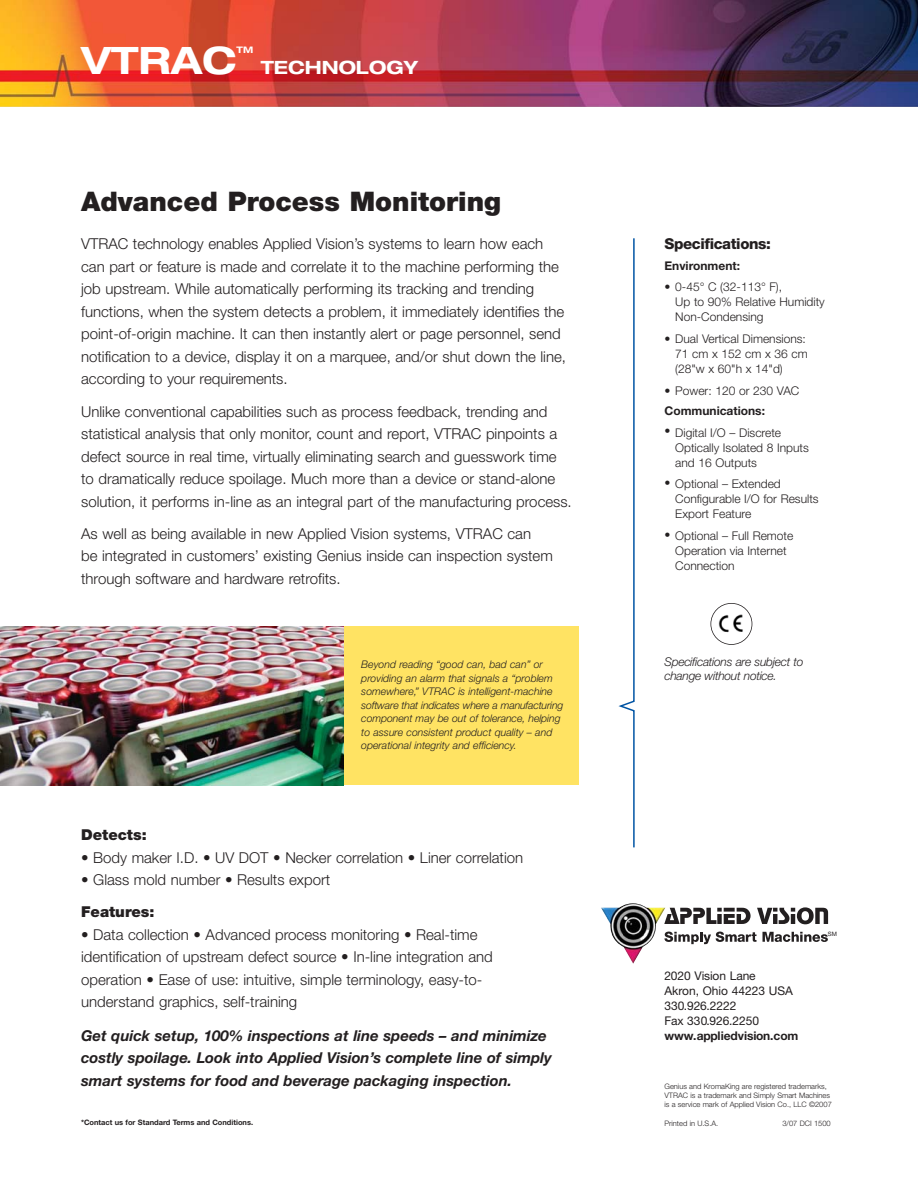
<style>
.page{position:relative;width:918px;height:1188px;background:#fff}
.page>*{position:absolute;margin:0;border:0;box-sizing:border-box;transform-origin:0 0}
.t1{font:700 expanded 37.8px "Helvetica Neue";color:#fff}
.t2{font:900 27px "Helvetica Neue";color:#231f20}
.t3{font:700 expanded 18.3px "Helvetica Neue";color:#fff}
.t4{font:300 15px/22.5px "Helvetica Neue";color:#231f20}
.t5{font:italic 700 15px/22.5px "Helvetica Neue";color:#231f20}
.t6{font:900 15px "Helvetica Neue";color:#231f20}
.t7{font:800 15px "Helvetica Neue";letter-spacing:-.025em;color:#231f20}
.t8{font:300 12px/15px "Helvetica Neue";color:#231f20}
.t9{font:12px/15px "Helvetica Neue";color:#231f20}
.t10{font:700 12px "Helvetica Neue";color:#231f20}
.t11{font:italic 300 12px/13.5px "Helvetica Neue";letter-spacing:-.02em;color:#231f20}
.t12{font:italic 300 10.5px/13.5px "Helvetica Neue";color:#231f20}
.t13{font:700 expanded 9px "Helvetica Neue";color:#fff}
.t14{font:300 7.5px/9px "Helvetica Neue";color:#231f20}
.t15{font:700 7.5px "Helvetica Neue";color:#231f20}
.t16{font:6px "Helvetica Neue";color:#231f20}
</style>
<div class="page">
<div style="left:0;top:626px;width:579px;height:159px;background:#ffe363"></div>
<img style="left:0;top:0;width:918px;height:106px">
<img style="left:0;top:626px;width:343px;height:159px">
<img style="left:711px;top:603px;width:41px;height:41px;border-radius:50%">
<div style="left:710px;top:603px;width:42px;height:42px;border:2px solid #231f20;border-radius:50%"></div>
<svg style="left:618px;top:238px;width:17px;height:610px"></svg>
<img style="left:601px;top:903px;width:64px;height:61px">
<svg style="left:664px;top:908px;width:87px;height:16px"></svg>
<svg style="left:757px;top:907px;width:71px;height:17px"></svg>
<svg style="left:664px;top:932px;width:93px;height:12px"></svg>
<svg style="left:763px;top:932px;width:65px;height:10px"></svg>
<h1 class="t1" style="left:81px;top:46px;width:157px">VTRAC</h1>
<p class="t13" style="left:237px;top:46px;width:18px">TM</p>
<p class="t3" style="left:261px;top:61px;width:159px">TECHNOLOGY</p>
<h2 class="t2" style="left:81px;top:192px;width:422px">Advanced Process Monitoring</h2>
<p class="t4" style="left:81px;top:234px;width:486px">VTRAC technology enables Applied Vision’s systems to learn how each can part or feature is made and correlate it to the machine performing the job upstream. While automatically performing its tracking and trending functions, when the system detects a problem, it immediately identifies the point-of-origin machine. It can then instantly alert or page personnel, send notification to a device, display it on a marquee, and/or shut down the line, according to your requirements.</p>
<p class="t4" style="left:81px;top:401px;width:492px">Unlike conventional capabilities such as process feedback, trending and statistical analysis that only monitor, count and report, VTRAC pinpoints a defect source in real time, virtually eliminating search and guesswork time to dramatically reduce spoilage. Much more than a device or stand-alone solution, it performs in-line as an integral part of the manufacturing process.</p>
<p class="t4" style="left:81px;top:524px;width:473px">As well as being available in new Applied Vision systems, VTRAC can<br>be integrated in customers’ existing Genius inside can inspection system through software and hardware retrofits.</p>
<p class="t12" style="left:361px;top:659px;width:203px">Beyond reading “good can, bad can” or providing an alarm that signals a “problem somewhere,” VTRAC is intelligent-machine software that indicates where a manufacturing component may be out of tolerance, helping to assure consistent product quality – and operational integrity and efficiency.</p>
<p class="t6" style="left:81px;top:829px;width:67px">Detects:</p>
<p class="t4" style="left:81px;top:847px;width:444px">• Body maker I.D. • UV DOT • Necker correlation • Liner correlation</p>
<p class="t4" style="left:81px;top:870px;width:251px">• Glass mold number • Results export</p>
<p class="t6" style="left:81px;top:907px;width:75px">Features:</p>
<p class="t4" style="left:81px;top:925px;width:413px">• Data collection • Advanced process monitoring • Real-time identification of upstream defect source • In-line integration and operation • Ease of use: intuitive, simple terminology, easy-to&shy;understand graphics, self-training</p>
<p class="t5" style="left:81px;top:1025px;width:472px">Get quick setup, 100% inspections at line speeds – and minimize costly spoilage. Look into Applied Vision’s complete line of simply smart systems for food and beverage packaging inspection.</p>
<p class="t15" style="left:81px;top:1120px;width:174px">*Contact us for Standard Terms and Conditions.</p>
<p class="t7" style="left:665px;top:239px;width:108px">Specifications:</p>
<p class="t10" style="left:665px;top:261px;width:77px">Environment:</p>
<p class="t8" style="left:675px;top:281px;width:151px;text-indent:-11px">• 0-45° C (32-113° F),<br>Up to 90% Relative Humidity<br>Non-Condensing</p>
<p class="t8" style="left:675px;top:332px;width:134px;text-indent:-11px">• Dual Vertical Dimensions:<br>71 cm x 152 cm x 36 cm (28"w x 60"h x 14"d)</p>
<p class="t8" style="left:665px;top:384px;width:136px">• Power: 120 or 230 VAC</p>
<p class="t10" style="left:665px;top:406px;width:102px">Communications:</p>
<p class="t8" style="left:675px;top:426px;width:135px;text-indent:-11px">• Digital I/O – Discrete<br>Optically Isolated 8 Inputs and 16 Outputs</p>
<p class="t8" style="left:675px;top:478px;width:145px;text-indent:-11px">• Optional – Extended<br>Configurable I/O for Results<br>Export Feature</p>
<p class="t8" style="left:675px;top:529px;width:120px;text-indent:-11px">• Optional – Full Remote<br>Operation via Internet<br>Connection</p>
<p class="t11" style="left:665px;top:657px;width:140px">Specifications are subject to change without notice.</p>
<p class="t9" style="left:664px;top:969px;width:130px">2020 Vision Lane<br>Akron, Ohio 44223 USA<br>330.926.2222<br>Fax 330.926.2250</p>
<p class="t10" style="left:664px;top:1031px;width:135px">www.appliedvision.com</p>
<p class="t16" style="left:828px;top:931px;width:11px">SM</p>
<p class="t14" style="left:665px;top:1083px;width:169px">Genius and KromaKing are registered trademarks,<br>VTRAC is a trademark and Simply Smart Machines is a service mark of Applied Vision Co., LLC ©2007</p>
<p class="t14" style="left:665px;top:1119px;width:55px">Printed in U.S.A.</p>
<p class="t14" style="left:782px;top:1119px;width:50px">3/07 DCI 1500</p>
</div>
